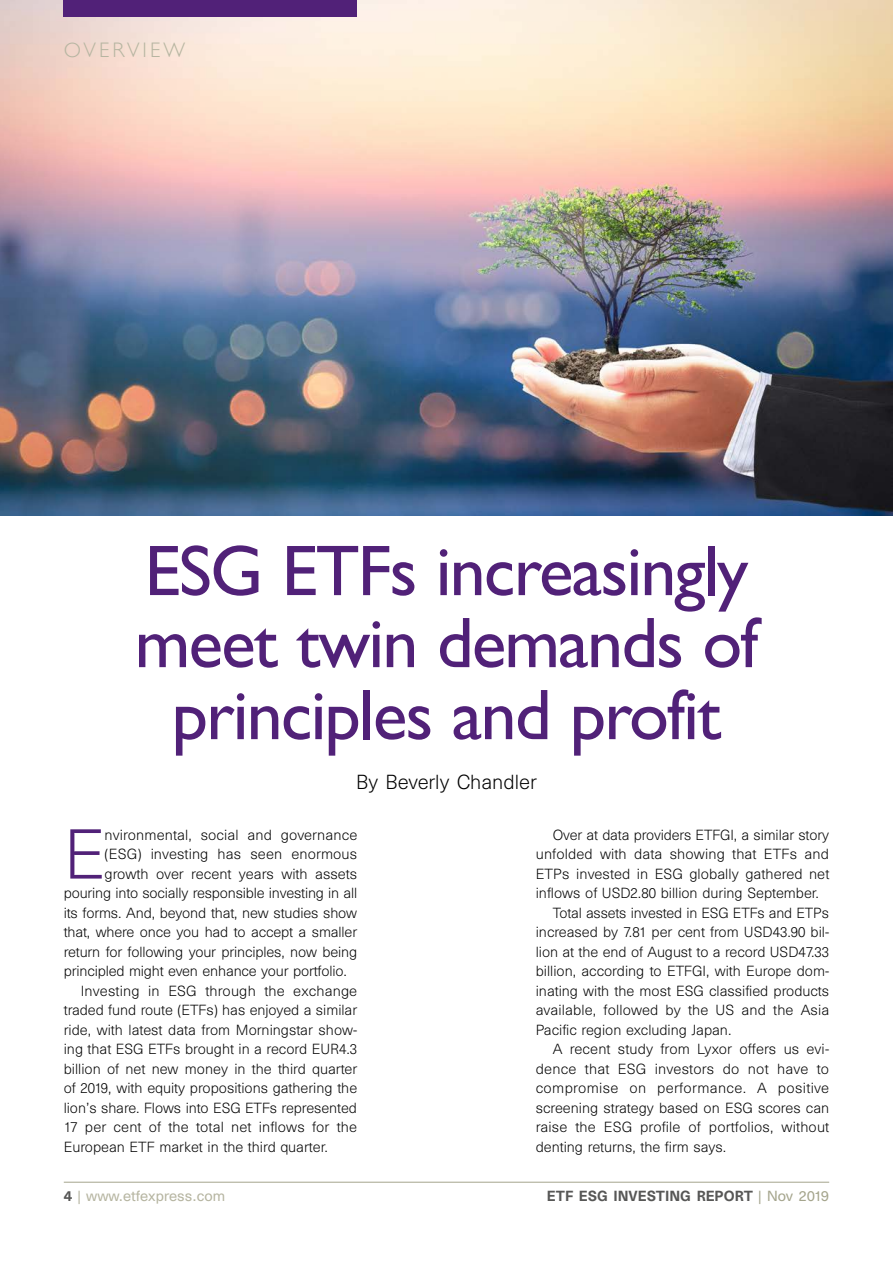
<style>
.page{position:relative;width:893px;height:1263px;background:#fff}
.page>*{position:absolute;margin:0;border:0;box-sizing:border-box;transform-origin:0 0}
.t1{font:72px/72px "Gill Sans";letter-spacing:-.025em;color:#512178;text-align:center}
.t2{font:300 64.95px "Unica SB";color:#512178}
.t3{font:300 21px "Gill Sans";letter-spacing:.15em;color:#b6b5a1}
.t4{font:300 18.75px "Unica SB";color:#000}
.t5{font:300 13.5px "Unica SB";color:#000}
.t6{font:300 13.5px "Unica SB";letter-spacing:.025em;color:#000}
.t7{font:500 13.5px "Unica SB";color:#575756}
.t8{font:13.5px "Unica SB";color:#b6b5a1}
.s1{font-weight:500;color:#575756}
.s2{font-weight:400;color:#a5a58d}
</style>
<div class="page">
<img style="left:0;top:0;width:893px;height:516px">
<hr style="left:64px;top:1182px;width:765px;height:1px;background:#a5a58d">
<div style="left:64px;top:0;width:293px;height:17px;background:#512178"></div>
<h3 class="t3" style="left:64px;top:34px;width:123px">OVERVIEW</h3>
<h1 class="t1" style="left:135px;top:534px;width:625px">ESG ETFs increasingly meet twin demands of principles and profit</h1>
<h3 class="t4" style="left:356px;top:770px;width:182px">By Beverly Chandler</h3>
<h2 class="t2" style="left:64px;top:816px;width:43px">E</h2>
<p class="t5" style="left:105px;top:826px;width:254px">nvironmental, social and governance</p>
<p class="t5" style="left:105px;top:846px;width:254px">(ESG) investing has seen enormous</p>
<p class="t5" style="left:105px;top:865px;width:254px">growth over recent years with assets</p>
<p class="t5" style="left:64px;top:885px;width:295px">pouring into socially responsible investing in all</p>
<p class="t5" style="left:64px;top:904px;width:295px">its forms. And, beyond that, new studies show</p>
<p class="t5" style="left:64px;top:924px;width:295px">that, where once you had to accept a smaller</p>
<p class="t5" style="left:64px;top:943px;width:295px">return for following your principles, now being</p>
<p class="t5" style="left:64px;top:963px;width:285px">principled might even enhance your portfolio.</p>
<p class="t5" style="left:81px;top:982px;width:278px">Investing in ESG through the exchange</p>
<p class="t5" style="left:64px;top:1002px;width:295px">traded fund route (ETFs) has enjoyed a similar</p>
<p class="t5" style="left:64px;top:1021px;width:295px">ride, with latest data from Morningstar show-</p>
<p class="t5" style="left:64px;top:1041px;width:295px">ing that ESG ETFs brought in a record EUR4.3</p>
<p class="t5" style="left:64px;top:1060px;width:295px">billion of net new money in the third quarter</p>
<p class="t5" style="left:64px;top:1080px;width:295px">of 2019, with equity propositions gathering the</p>
<p class="t5" style="left:64px;top:1099px;width:295px">lion’s share. Flows into ESG ETFs represented</p>
<p class="t5" style="left:64px;top:1119px;width:295px">17 per cent of the total net inflows for the</p>
<p class="t5" style="left:64px;top:1138px;width:265px">European ETF market in the third quarter.</p>
<p class="t5" style="left:553px;top:826px;width:278px">Over at data providers ETFGI, a similar story</p>
<p class="t5" style="left:536px;top:846px;width:295px">unfolded with data showing that ETFs and</p>
<p class="t5" style="left:536px;top:865px;width:295px">ETPs invested in ESG globally gathered net</p>
<p class="t5" style="left:536px;top:885px;width:285px">inflows of USD2.80 billion during September.</p>
<p class="t5" style="left:553px;top:904px;width:278px">Total assets invested in ESG ETFs and ETPs</p>
<p class="t5" style="left:536px;top:924px;width:295px">increased by 7.81 per cent from USD43.90 bil-</p>
<p class="t5" style="left:536px;top:943px;width:295px">lion at the end of August to a record USD47.33</p>
<p class="t5" style="left:536px;top:963px;width:295px">billion, according to ETFGI, with Europe dom-</p>
<p class="t5" style="left:536px;top:982px;width:295px">inating with the most ESG classified products</p>
<p class="t5" style="left:536px;top:1002px;width:295px">available, followed by the US and the Asia</p>
<p class="t5" style="left:536px;top:1021px;width:197px">Pacific region excluding Japan.</p>
<p class="t5" style="left:553px;top:1041px;width:278px">A recent study from Lyxor offers us evi-</p>
<p class="t5" style="left:536px;top:1060px;width:295px">dence that ESG investors do not have to</p>
<p class="t6" style="left:536px;top:1080px;width:295px">compromise on performance. A positive</p>
<p class="t5" style="left:536px;top:1099px;width:295px">screening strategy based on ESG scores can</p>
<p class="t5" style="left:536px;top:1119px;width:295px">raise the ESG profile of portfolios, without</p>
<p class="t5" style="left:536px;top:1138px;width:192px">denting returns, the firm says.</p>
<p class="t8" style="left:64px;top:1188px;width:163px"><span class="s1">4</span> | www.etfexpress.com</p>
<p class="t7" style="left:547px;top:1187px;width:284px">ETF ESG INVESTING REPORT <span class="s2">| Nov 2019</span></p>
</div>
